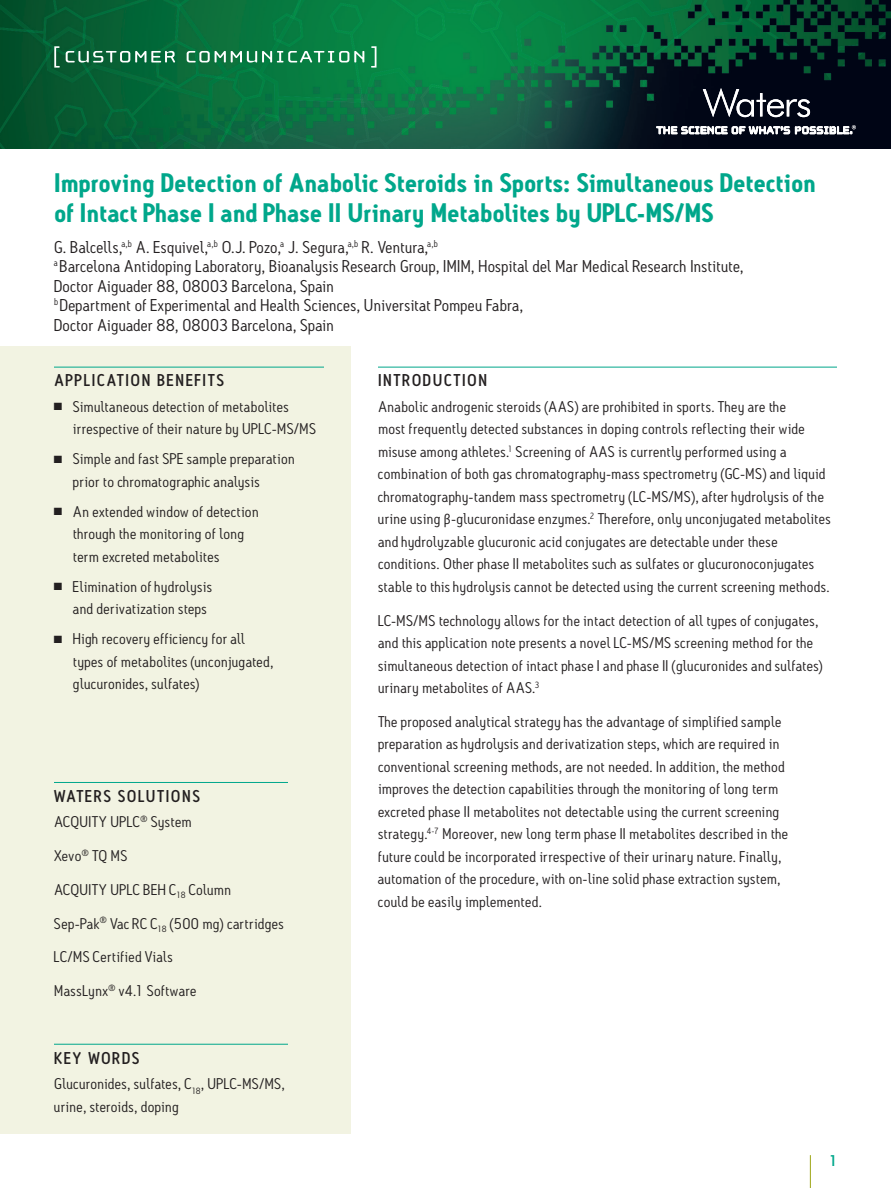
<style>
.page{position:relative;width:891px;height:1188px;background:#fff}
.page>*{position:absolute;margin:0;border:0;box-sizing:border-box;transform-origin:0 0}
.t1{font:700 25.8px/30px "Antitled OT";letter-spacing:.015em;color:#00a78b}
.t2{font:16.5px/19.5px "Antitled OT";letter-spacing:.01em;color:#231f20;scale:1.05 1}
.t3{font:500 16.5px "Antitled OT";letter-spacing:.12em;color:#231f20}
.t4{font:15px/22.5px "Antitled OT";letter-spacing:.02em;color:#231f20;scale:1.05 1}
.t5{font:500 15px "Antitled OT";color:#00a78b;scale:1.05 1}
</style>
<div class="page">
<img style="left:0;top:0;width:891px;height:148px">
<hr style="left:810px;top:1155px;width:1px;height:33px;background:#9ea615">
<svg style="left:54px;top:46px;width:6px;height:22px"></svg>
<svg style="left:66px;top:51px;width:109px;height:12px"></svg>
<svg style="left:187px;top:51px;width:177px;height:12px"></svg>
<svg style="left:371px;top:46px;width:6px;height:22px"></svg>
<div style="left:0;top:347px;width:351px;height:787px;background:#f2f3e2"></div>
<svg style="left:657px;top:125px;width:199px;height:9px"></svg>
<svg style="left:703px;top:88px;width:107px;height:29px"></svg>
<hr style="left:54px;top:782px;width:234px;height:1px;background:#00a78b">
<hr style="left:54px;top:1044px;width:234px;height:1px;background:#00a78b">
<hr style="left:54px;top:367px;width:270px;height:1px;background:#00a78b">
<hr style="left:378px;top:367px;width:459px;height:1px;background:#00a78b">
<h1 class="t1" style="left:54px;top:167px;width:763px">Improving Detection of Anabolic Steroids in Sports: Simultaneous Detection of Intact Phase I and Phase II Urinary Metabolites by UPLC-MS/MS</h1>
<p class="t2" style="left:54px;top:237px;width:658px">G. Balcells,<sup>a,b</sup> A. Esquivel,<sup>a,b</sup> O.J. Pozo,<sup>a</sup> J. Segura,<sup>a,b</sup> R. Ventura,<sup>a,b<br>a</sup> Barcelona Antidoping Laboratory, Bioanalysis Research Group, IMIM, Hospital del Mar Medical Research Institute, Doctor Aiguader 88, 08003 Barcelona, Spain<br><sup>b</sup> Department of Experimental and Health Sciences, Universitat Pompeu Fabra,<br>Doctor Aiguader 88, 08003 Barcelona, Spain</p>
<p class="t3" style="left:54px;top:371px;width:171px">APPLICATION BENEFITS</p>
<p class="t4" style="left:73px;top:395px;width:233px;text-indent:-19px">■ Simultaneous detection of metabolites irrespective of their nature by UPLC-MS/MS</p>
<p class="t4" style="left:73px;top:448px;width:213px;text-indent:-19px">■ Simple and fast SPE sample preparation prior to chromatographic analysis</p>
<p class="t4" style="left:73px;top:500px;width:178px;text-indent:-19px">■ An extended window of detection through the monitoring of long term excreted metabolites</p>
<p class="t4" style="left:73px;top:575px;width:134px;text-indent:-19px">■ Elimination of hydrolysis and derivatization steps</p>
<p class="t4" style="left:73px;top:628px;width:193px;text-indent:-19px">■ High recovery efficiency for all types of metabolites (unconjugated, glucuronides, sulfates)</p>
<p class="t3" style="left:54px;top:786px;width:147px">WATERS SOLUTIONS</p>
<p class="t4" style="left:54px;top:811px;width:132px">ACQUITY UPLC<sup>®</sup> System</p>
<p class="t4" style="left:54px;top:844px;width:71px">Xevo<sup>®</sup> TQ MS</p>
<p class="t4" style="left:54px;top:878px;width:170px">ACQUITY UPLC BEH C<sub>18</sub> Column</p>
<p class="t4" style="left:54px;top:912px;width:221px">Sep-Pak<sup>®</sup> Vac RC C<sub>18</sub> (500 mg) cartridges</p>
<p class="t4" style="left:54px;top:946px;width:115px">LC/MS Certified Vials</p>
<p class="t4" style="left:54px;top:979px;width:137px">MassLynx<sup>®</sup> v4.1 Software</p>
<p class="t3" style="left:54px;top:1048px;width:87px">KEY WORDS</p>
<p class="t4" style="left:54px;top:1072px;width:221px">Glucuronides, sulfates, C<sub>18</sub>, UPLC-MS/MS, urine, steroids, doping</p>
<p class="t3" style="left:378px;top:371px;width:110px">INTRODUCTION</p>
<p class="t4" style="left:378px;top:395px;width:433px">Anabolic androgenic steroids (AAS) are prohibited in sports. They are the<br>most frequently detected substances in doping controls reflecting their wide misuse among athletes.<sup>1</sup> Screening of AAS is currently performed using a combination of both gas chromatography-mass spectrometry (GC-MS) and liquid chromatography-tandem mass spectrometry (LC-MS/MS), after hydrolysis of the urine using β-glucuronidase enzymes.<sup>2</sup> Therefore, only unconjugated metabolites and hydrolyzable glucuronic acid conjugates are detectable under these conditions. Other phase II metabolites such as sulfates or glucuronoconjugates stable to this hydrolysis cannot be detected using the current screening methods.</p>
<p class="t4" style="left:378px;top:609px;width:425px">LC-MS/MS technology allows for the intact detection of all types of conjugates, and this application note presents a novel LC-MS/MS screening method for the simultaneous detection of intact phase I and phase II (glucuronides and sulfates) urinary metabolites of AAS.<sup>3</sup></p>
<p class="t4" style="left:378px;top:710px;width:392px">The proposed analytical strategy has the advantage of simplified sample preparation as hydrolysis and derivatization steps, which are required in conventional screening methods, are not needed. In addition, the method improves the detection capabilities through the monitoring of long term excreted phase II metabolites not detectable using the current screening strategy.<sup>4-7</sup> Moreover, new long term phase II metabolites described in the future could be incorporated irrespective of their urinary nature. Finally, automation of the procedure, with on-line solid phase extraction system, could be easily implemented.</p>
<p class="t5" style="left:829px;top:1151px;width:10px">1</p>
</div>
